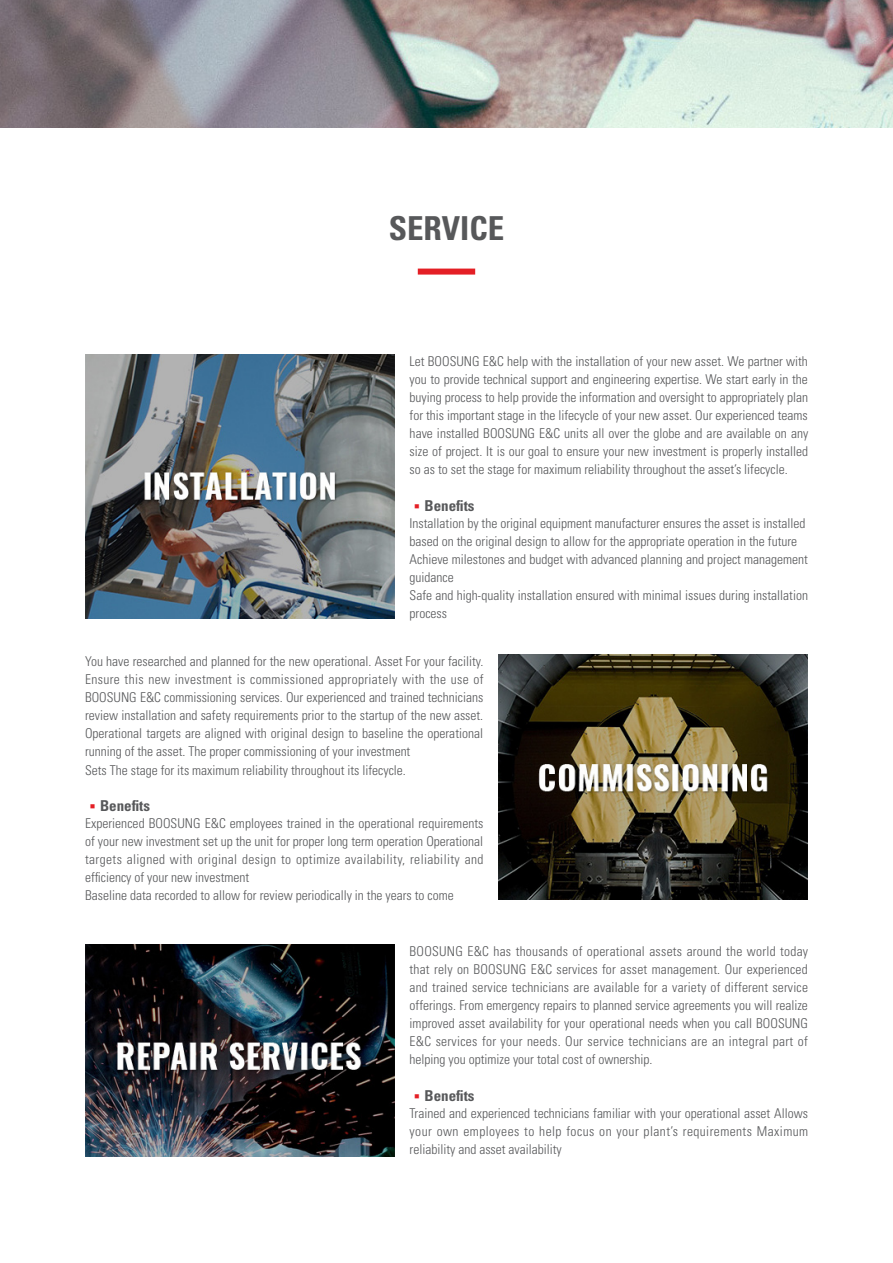
<style>
.page{position:relative;width:893px;height:1263px;background:#fff}
.page>*{position:absolute;margin:0;border:0;box-sizing:border-box;transform-origin:0 0}
.t1{font:700 condensed 33px "Univers LT Std";color:#57585a}
.t2{font:700 condensed 15px "Univers LT Std";color:#57585a}
.t3{font:300 condensed 13.5px/18px "Univers LT Std";color:#57585a}
.s1{font-family:"Koz Min Pr 6 N";font-weight:400;font-stretch:normal;color:#e41f25}
</style>
<div class="page">
<img style="left:0;top:0;width:893px;height:128px">
<div style="left:418px;top:269px;width:57px;height:6px;background:#e41f25"></div>
<img style="left:499px;top:655px;width:309px;height:244px">
<img style="left:85px;top:945px;width:309px;height:211px">
<img style="left:85px;top:354px;width:309px;height:264px">
<h1 class="t1" style="left:389px;top:208px;width:117px">SERVICE</h1>
<p class="t3" style="left:410px;top:352px;width:400px;text-align:justify">Let BOOSUNG E&amp;C help with the installation of your new asset. We partner with you to provide technical support and engineering expertise. We start early in the buying process to help provide the information and oversight to appropriately plan for this important stage in the lifecycle of your new asset. Our experienced teams have installed BOOSUNG E&amp;C units all over the globe and are available on any size of project. It is our goal to ensure your new investment is properly installed so as to set the stage for maximum reliability throughout the asset’s lifecycle.</p>
<p class="t2" style="left:410px;top:496px;width:66px"><span class="s1">▪</span>Benefits</p>
<p class="t3" style="left:410px;top:514px;width:400px">Installation by the original equipment manufacturer ensures the asset is installed based on the original design to allow for the appropriate operation in the future Achieve milestones and budget with advanced planning and project management guidance<br>Safe and high-quality installation ensured with minimal issues during installation process</p>
<p class="t3" style="left:85px;top:652px;width:400px">You have researched and planned for the new operational. Asset For your facility.<br>Ensure this new investment is commissioned appropriately with the use of BOOSUNG E&amp;C commissioning services. Our experienced and trained technicians review installation and safety requirements prior to the startup of the new asset.<br>Operational targets are aligned with original design to baseline the operational running of the asset. The proper commissioning of your investment<br>Sets The stage for its maximum reliability throughout its lifecycle.</p>
<p class="t2" style="left:85px;top:796px;width:66px"><span class="s1">▪</span>Benefits</p>
<p class="t3" style="left:85px;top:814px;width:400px">Experienced BOOSUNG E&amp;C employees trained in the operational requirements of your new investment set up the unit for proper long term operation Operational targets aligned with original design to optimize availability, reliability and efficiency of your new investment<br>Baseline data recorded to allow for review periodically in the years to come</p>
<p class="t3" style="left:410px;top:942px;width:400px;text-align:justify">BOOSUNG E&amp;C has thousands of operational assets around the world today that rely on BOOSUNG E&amp;C services for asset management. Our experienced and trained service technicians are available for a variety of different service offerings. From emergency repairs to planned service agreements you will realize improved asset availability for your operational needs when you call BOOSUNG E&amp;C services for your needs. Our service technicians are an integral part of helping you optimize your total cost of ownership.</p>
<p class="t2" style="left:410px;top:1086px;width:66px"><span class="s1">▪</span>Benefits</p>
<p class="t3" style="left:410px;top:1104px;width:400px;text-align:justify">Trained and experienced technicians familiar with your operational asset Allows your own employees to help focus on your plant’s requirements Maximum reliability and asset availability</p>
</div>
